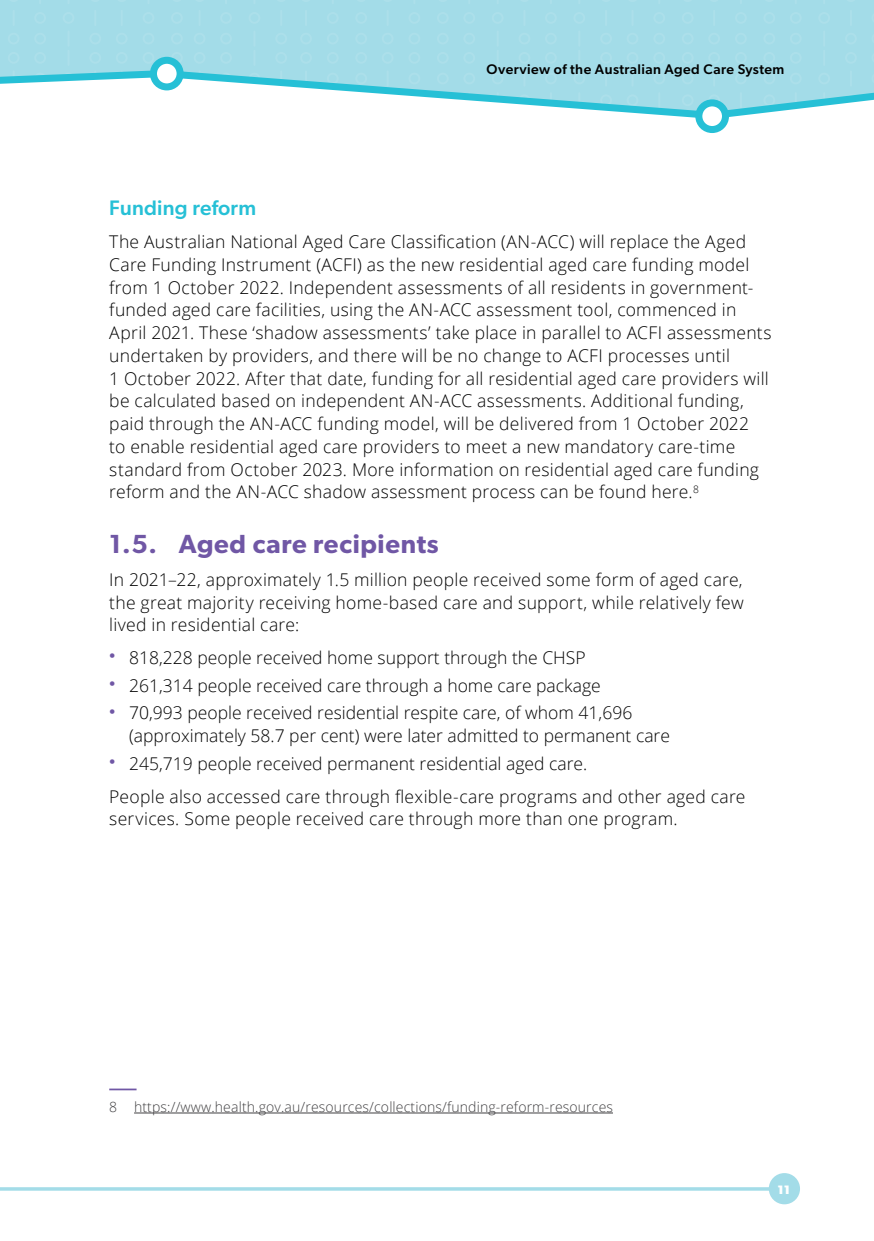
<style>
.page{position:relative;width:874px;height:1241px;background:#fff}
.page>*{position:absolute;margin:0;border:0;box-sizing:border-box;transform-origin:0 0}
.H2_numbered{font:600 26.25px "Gibson";letter-spacing:.025em;color:#7057a5}
.t1{font:500 21px "Gibson";letter-spacing:.01em;color:#26c0d6}
.Body{font:300 17.5px/22.8px "Open Sans";letter-spacing:.015em;color:#000}
.Bullets{font:300 17.5px/22.8px "Open Sans";color:#000}
.Footnote_text{font:300 14px "Open Sans";letter-spacing:.01em;color:#414042}
.t2{font:500 14px "Gibson";letter-spacing:.03em;color:#000}
.t3{font:700 12.25px "Gibson";color:#fff}
</style>
<div class="page">
<div style="left:768px;top:1172px;width:31px;height:32px;background:#a3dce8;border-radius:50%"></div>
<svg style="left:0;top:0;width:873px;height:133px"></svg>
<div style="left:698px;top:103px;width:27px;height:26px;background:#fff;border-radius:50%"></div>
<div style="left:695px;top:99px;width:33px;height:34px;border:7px solid #26c0d6;border-radius:50%"></div>
<div style="left:153px;top:60px;width:27px;height:27px;background:#fff;border-radius:50%"></div>
<div style="left:150px;top:57px;width:33px;height:33px;border:7px solid #26c0d6;border-radius:50%"></div>
<svg style="left:0;top:1186px;width:769px;height:4px;fill:#aadee9"></svg>
<hr style="left:109px;top:1088px;width:27px;height:2px;background:#7057a5">
<hr style="left:134px;top:1112px;width:478px;height:1px;background:#414042">
<p class="t2" style="left:486px;top:60px;width:299px">Overview of the Australian Aged Care System</p>
<h3 class="t1" style="left:109px;top:195px;width:148px">Funding reform</h3>
<p class="Body" style="left:109px;top:230px;width:663px">The Australian National Aged Care Classification (AN-ACC) will replace the Aged Care Funding Instrument (ACFI) as the new residential aged care funding model from 1 October 2022. Independent assessments of all residents in government&shy;funded aged care facilities, using the AN-ACC assessment tool, commenced in April 2021. These ‘shadow assessments’ take place in parallel to ACFI assessments undertaken by providers, and there will be no change to ACFI processes until<br>1 October 2022. After that date, funding for all residential aged care providers will be calculated based on independent AN-ACC assessments. Additional funding, paid through the AN-ACC funding model, will be delivered from 1 October 2022<br>to enable residential aged care providers to meet a new mandatory care-time standard from October 2023. More information on residential aged care funding reform and the AN-ACC shadow assessment process can be found here.<sup>8</sup></p>
<h2 class="H2_numbered" style="left:109px;top:528px;width:331px">1.5. Aged care recipients</h2>
<p class="Body" style="left:109px;top:567px;width:635px;text-align:justify">In 2021–22, approximately 1.5 million people received some form of aged care, the great majority receiving home-based care and support, while relatively few lived in residential care:</p>
<p class="Bullets" style="left:109px;top:645px;width:477px"><sup>•</sup> 818,228 people received home support through the CHSP</p>
<p class="Bullets" style="left:109px;top:673px;width:493px"><sup>•</sup> 261,314 people received care through a home care package</p>
<p class="Bullets" style="left:129px;top:701px;width:542px;text-indent:-20px"><sup>•</sup> 70,993 people received residential respite care, of whom 41,696 (approximately 58.7 per cent) were later admitted to permanent care</p>
<p class="Bullets" style="left:109px;top:751px;width:479px"><sup>•</sup> 245,719 people received permanent residential aged care.</p>
<p class="Body" style="left:109px;top:784px;width:637px">People also accessed care through flexible-care programs and other aged care services. Some people received care through more than one program.</p>
<p class="Footnote_text" style="left:109px;top:1097px;width:505px">8 https://www.health.gov.au/resources/collections/funding-reform-resources</p>
<p class="t3" style="left:777px;top:1181px;width:14px">11</p>
</div>
